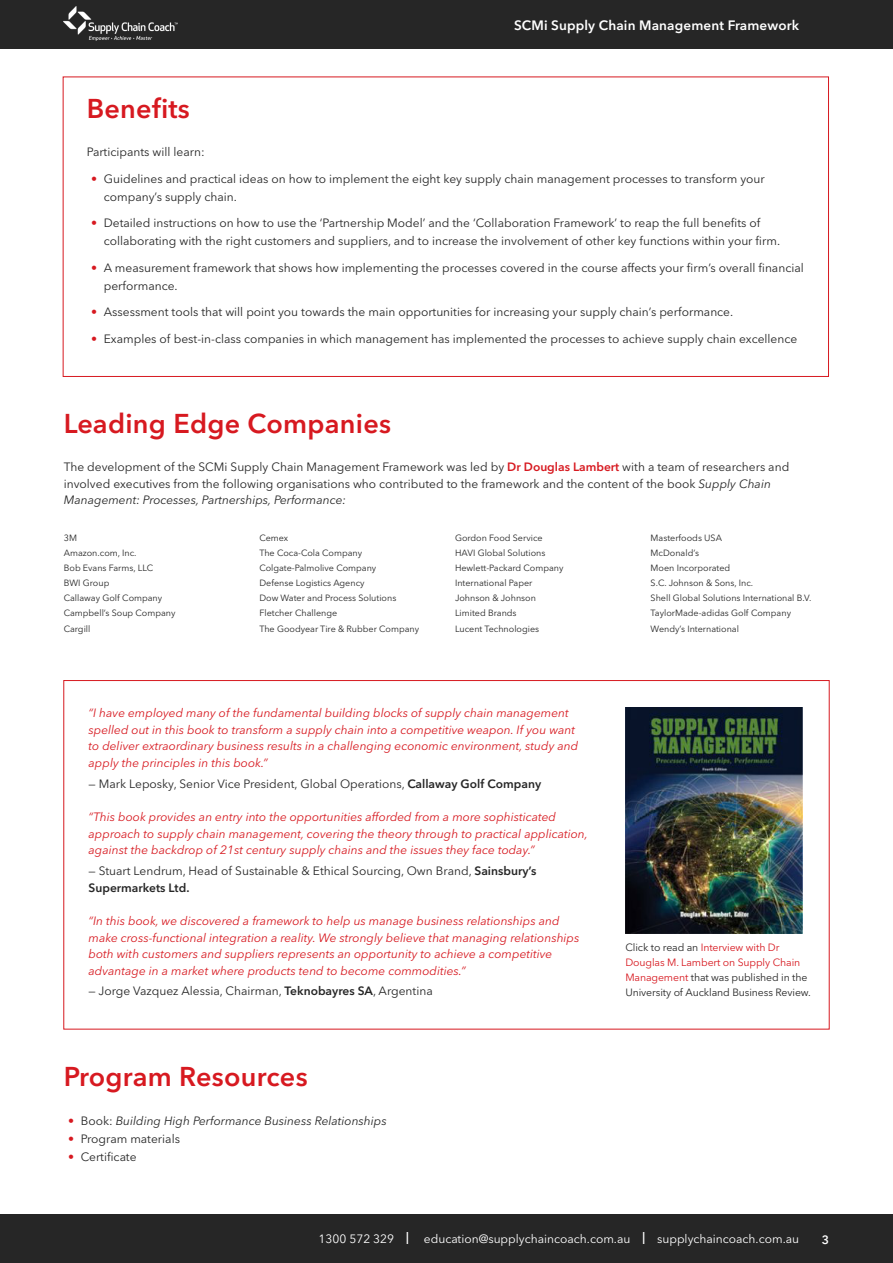
<style>
.page{position:relative;width:893px;height:1263px;background:#fff}
.page>*{position:absolute;margin:0;border:0;box-sizing:border-box;transform-origin:0 0}
.new_heading{font:600 27px "Avenir Next LT Pro";letter-spacing:.01em;color:#d71920}
.t1{font:600 13.5px "Avenir Next LT Pro";letter-spacing:.01em;color:#fff}
.body_copy{font:12px/18px "Avenir Next LT Pro";color:#262626}
.body_copy-2{font:italic 12px/16.5px "Avenir Next LT Pro";color:#d71920}
.t2{font:12px "Avenir Next LT Pro";color:#fff}
.t3{font:italic 12px "Avenir Next LT Pro";color:#262626}
.t4{font:600 12px "Avenir Next LT Pro";color:#fff}
.body_copy-3{font:10.5px/15px "Avenir Next LT Pro";letter-spacing:-.01em;color:#262626}
.fine_print{font:9px "Avenir Next LT Pro";color:#262626}
.s1{color:#d71920}
.s2{font-weight:600;color:#d71920}
.s3{font-style:italic}
.s4{font-weight:600}
.s5{font-style:normal;color:#d71920}
.s6{font-style:normal}
</style>
<div class="page">
<div style="left:0;top:1214px;width:893px;height:49px;background:#262626"></div>
<div style="left:0;top:0;width:893px;height:49px;background:#262626"></div>
<img style="left:64px;top:6px;width:113px;height:35px">
<img style="left:625px;top:707px;width:178px;height:227px">
<p class="t1" style="left:514px;top:17px;width:287px">SCMi Supply Chain Management Framework</p>
<p class="new_heading" style="left:87px;top:93px;width:104px">Benefits</p>
<p class="body_copy" style="left:87px;top:143px;width:119px">Participants will learn:</p>
<p class="body_copy" style="left:104px;top:169px;width:662px;text-indent:-13px"><span class="s1">•</span> Guidelines and practical ideas on how to implement the eight key supply chain management processes to transform your company’s supply chain.</p>
<p class="body_copy" style="left:104px;top:214px;width:678px;text-indent:-13px"><span class="s1">•</span> Detailed instructions on how to use the ‘Partnership Model’ and the ‘Collaboration Framework’ to reap the full benefits of collaborating with the right customers and suppliers, and to increase the involvement of other key functions within your firm.</p>
<p class="body_copy" style="left:104px;top:258px;width:701px;text-indent:-13px"><span class="s1">•</span> A measurement framework that shows how implementing the processes covered in the course affects your firm’s overall financial performance.</p>
<p class="body_copy" style="left:91px;top:303px;width:644px"><span class="s1">•</span> Assessment tools that will point you towards the main opportunities for increasing your supply chain’s performance.</p>
<p class="body_copy" style="left:91px;top:329px;width:708px"><span class="s1">•</span> Examples of best-in-class companies in which management has implemented the processes to achieve supply chain excellence</p>
<p class="new_heading" style="left:64px;top:407px;width:329px">Leading Edge Companies</p>
<p class="body_copy" style="left:64px;top:458px;width:727px;line-height:16.5px">The development of the SCMi Supply Chain Management Framework was led by <span class="s2">Dr Douglas Lambert</span> with a team of researchers and involved executives from the following organisations who contributed to the framework and the content of the book <span class="s3">Supply Chain<br>Management: Processes, Partnerships, Performance:</span></p>
<p class="fine_print" style="left:64px;top:533px;width:15px">3M</p>
<p class="fine_print" style="left:64px;top:548px;width:74px">Amazon.com, Inc.</p>
<p class="fine_print" style="left:64px;top:563px;width:91px">Bob Evans Farms, LLC</p>
<p class="fine_print" style="left:64px;top:578px;width:47px">BWI Group</p>
<p class="fine_print" style="left:64px;top:593px;width:100px">Callaway Golf Company</p>
<p class="fine_print" style="left:64px;top:608px;width:113px">Campbell’s Soup Company</p>
<p class="fine_print" style="left:64px;top:623px;width:28px">Cargill</p>
<p class="fine_print" style="left:651px;top:533px;width:73px">Masterfoods USA</p>
<p class="fine_print" style="left:651px;top:548px;width:50px">McDonald’s</p>
<p class="fine_print" style="left:651px;top:563px;width:81px">Moen Incorporated</p>
<p class="fine_print" style="left:651px;top:578px;width:104px">S.C. Johnson &amp; Sons, Inc.</p>
<p class="fine_print" style="left:651px;top:593px;width:162px">Shell Global Solutions International B.V.</p>
<p class="fine_print" style="left:651px;top:608px;width:142px">TaylorMade-adidas Golf Company</p>
<p class="fine_print" style="left:651px;top:623px;width:90px">Wendy’s International</p>
<p class="fine_print" style="left:455px;top:533px;width:89px">Gordon Food Service</p>
<p class="fine_print" style="left:455px;top:548px;width:92px">HAVI Global Solutions</p>
<p class="fine_print" style="left:455px;top:563px;width:110px">Hewlett-Packard Company</p>
<p class="fine_print" style="left:455px;top:578px;width:79px">International Paper</p>
<p class="fine_print" style="left:455px;top:593px;width:82px">Johnson &amp; Johnson</p>
<p class="fine_print" style="left:455px;top:608px;width:63px">Limited Brands</p>
<p class="fine_print" style="left:455px;top:623px;width:86px">Lucent Technologies</p>
<p class="fine_print" style="left:259px;top:533px;width:30px">Cemex</p>
<p class="fine_print" style="left:259px;top:548px;width:104px">The Coca-Cola Company</p>
<p class="fine_print" style="left:259px;top:563px;width:118px">Colgate-Palmolive Company</p>
<p class="fine_print" style="left:259px;top:578px;width:107px">Defense Logistics Agency</p>
<p class="fine_print" style="left:259px;top:593px;width:138px">Dow Water and Process Solutions</p>
<p class="fine_print" style="left:259px;top:608px;width:79px">Fletcher Challenge</p>
<p class="fine_print" style="left:259px;top:623px;width:161px">The Goodyear Tire &amp; Rubber Company</p>
<p class="body_copy-2" style="left:89px;top:705px;width:491px">“I have employed many of the fundamental building blocks of supply chain management spelled out in this book to transform a supply chain into a competitive weapon. If you want to deliver extraordinary business results in a challenging economic environment, study and apply the principles in this book.”</p>
<p class="body_copy" style="left:89px;top:774px;width:454px">— Mark Leposky, Senior Vice President, Global Operations, <span class="s4">Callaway Golf Company</span></p>
<p class="body_copy-2" style="left:89px;top:809px;width:501px">“This book provides an entry into the opportunities afforded from a more sophisticated approach to supply chain management, covering the theory through to practical application, against the backdrop of 21st century supply chains and the issues they face today.”</p>
<p class="body_copy" style="left:89px;top:862px;width:450px;line-height:16.5px">— Stuart Lendrum, Head of Sustainable &amp; Ethical Sourcing, Own Brand, <span class="s4">Sainsbury’s<br>Supermarkets Ltd.</span></p>
<p class="body_copy-2" style="left:89px;top:912px;width:492px">“In this book, we discovered a framework to help us manage business relationships and make cross-functional integration a reality. We strongly believe that managing relationships both with customers and suppliers represents an opportunity to achieve a competitive advantage in a market where products tend to become commodities.”</p>
<p class="body_copy" style="left:89px;top:982px;width:346px">— Jorge Vazquez Alessia, Chairman, <span class="s4">Teknobayres SA</span>, Argentina</p>
<p class="new_heading" style="left:64px;top:1060px;width:245px">Program Resources</p>
<p class="t3" style="left:68px;top:1114px;width:320px"><span class="s5">•</span> <span class="s6">Book:</span> Building High Performance Business Relationships</p>
<p class="body_copy" style="left:68px;top:1130px;width:113px"><span class="s1">•</span> Program materials</p>
<p class="body_copy" style="left:68px;top:1148px;width:70px"><span class="s1">•</span> Certificate</p>
<p class="body_copy-3" style="left:625px;top:940px;width:187px">Click to read an <span class="s1">Interview with Dr Douglas M. Lambert on Supply Chain Management</span> that was published in the University of Auckland Business Review.</p>
<p class="t2" style="left:319px;top:1231px;width:482px">1300 572 329 <span class="s4">|</span> education@supplychaincoach.com.au <span class="s4">|</span> supplychaincoach.com.au</p>
<p class="t4" style="left:822px;top:1232px;width:9px">3</p>
</div>
